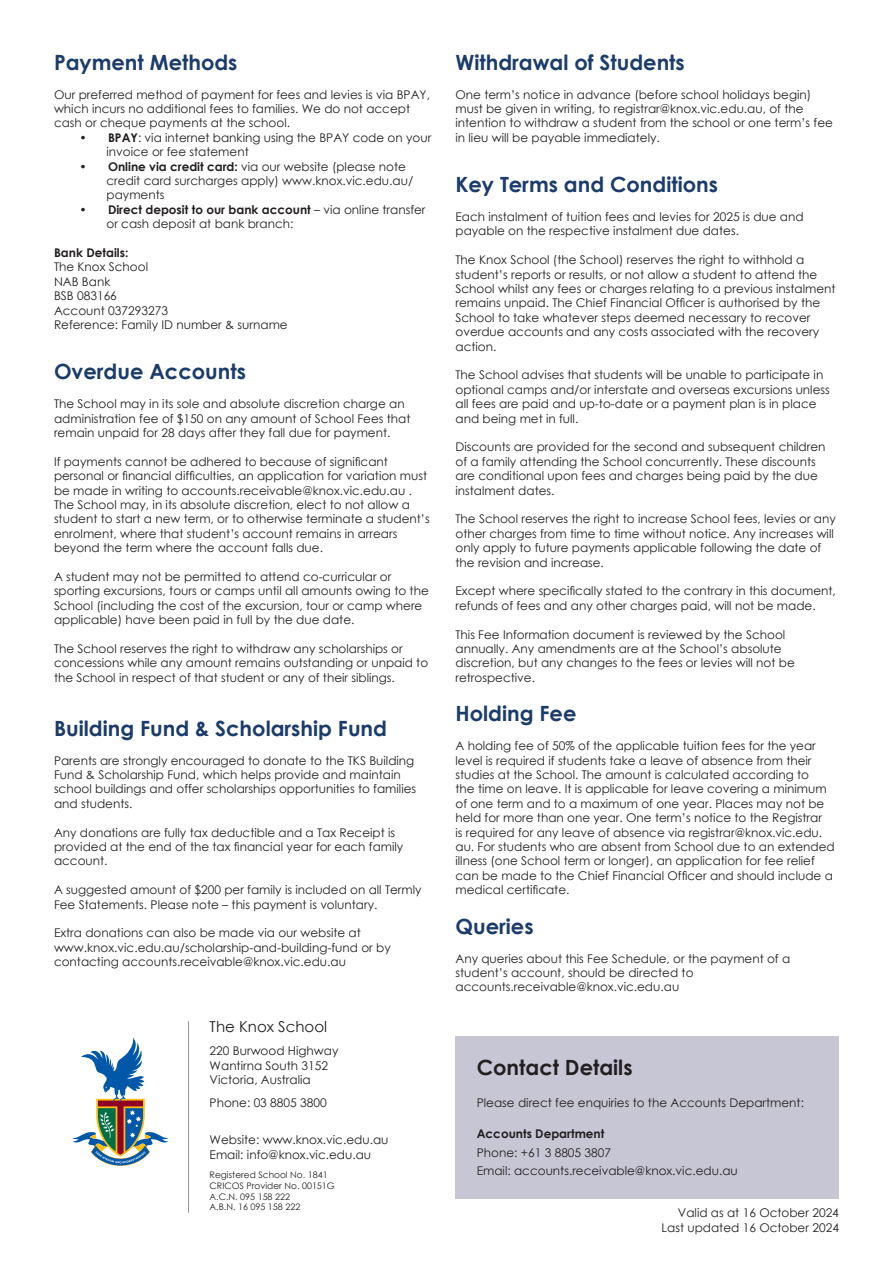
<style>
.page{position:relative;width:893px;height:1263px;background:#fff}
.page>*{position:absolute;margin:0;border:0;box-sizing:border-box;transform-origin:0 0}
.t1{font:700 21px "Century Gothic";color:#1b3c6b}
.t2{font:700 21px "Century Gothic";color:#231f20}
.t3{font:15px "Century Gothic";color:#231f20}
.t4{font:12px/14.4px "Century Gothic";color:#231f20}
.t5{font:700 12px "Century Gothic";color:#231f20}
.t6{font:9px/10.8px "Century Gothic";color:#231f20}
.s1{font-weight:700}
</style>
<div class="page">
<div style="left:455px;top:1036px;width:384px;height:162px;background:#c7c6d4"></div>
<hr style="left:188px;top:1021px;width:1px;height:191px;background:#939598">
<svg style="left:72px;top:1038px;width:97px;height:128px"></svg>
<h1 class="t1" style="left:54px;top:46px;width:185px">Payment Methods</h1>
<p class="t4" style="left:54px;top:87px;width:378px">Our preferred method of payment for fees and levies is via BPAY, which incurs no additional fees to families. We do not accept cash or cheque payments at the school.</p>
<p class="t4" style="left:107px;top:130px;width:326px;text-indent:-27px">• <span class="s1">BPAY</span>: via internet banking using the BPAY code on your invoice or fee statement</p>
<p class="t4" style="left:107px;top:159px;width:308px;text-indent:-27px">• <span class="s1">Online via credit card:</span> via our website (please note credit card surcharges apply) www.knox.vic.edu.au/ payments</p>
<p class="t4" style="left:107px;top:202px;width:320px;text-indent:-27px">• <span class="s1">Direct deposit to our bank account</span> – via online transfer or cash deposit at bank branch:</p>
<p class="t5" style="left:54px;top:243px;width:76px">Bank Details:</p>
<p class="t4" style="left:54px;top:260px;width:235px">The Knox School<br>NAB Bank<br>BSB 083166<br>Account 037293273<br>Reference: Family ID number &amp; surname</p>
<h1 class="t1" style="left:54px;top:356px;width:193px">Overdue Accounts</h1>
<p class="t4" style="left:54px;top:396px;width:358px">The School may in its sole and absolute discretion charge an administration fee of $150 on any amount of School Fees that remain unpaid for 28 days after they fall due for payment.</p>
<p class="t4" style="left:54px;top:454px;width:377px">If payments cannot be adhered to because of significant personal or financial difficulties, an application for variation must be made in writing to accounts.receivable@knox.vic.edu.au .<br>The School may, in its absolute discretion, elect to not allow a student to start a new term, or to otherwise terminate a student’s enrolment, where that student’s account remains in arrears beyond the term where the account falls due.</p>
<p class="t4" style="left:54px;top:569px;width:376px">A student may not be permitted to attend co-curricular or sporting excursions, tours or camps until all amounts owing to the School (including the cost of the excursion, tour or camp where applicable) have been paid in full by the due date.</p>
<p class="t4" style="left:54px;top:641px;width:376px">The School reserves the right to withdraw any scholarships or concessions while any amount remains outstanding or unpaid to the School in respect of that student or any of their siblings.</p>
<h1 class="t1" style="left:54px;top:712px;width:335px">Building Fund &amp; Scholarship Fund</h1>
<p class="t4" style="left:54px;top:753px;width:364px">Parents are strongly encouraged to donate to the TKS Building Fund &amp; Scholarship Fund, which helps provide and maintain school buildings and offer scholarships opportunities to families and students.</p>
<p class="t4" style="left:54px;top:825px;width:351px">Any donations are fully tax deductible and a Tax Receipt is provided at the end of the tax financial year for each family account.</p>
<p class="t4" style="left:54px;top:882px;width:369px">A suggested amount of $200 per family is included on all Termly<br>Fee Statements. Please note – this payment is voluntary.</p>
<p class="t4" style="left:54px;top:926px;width:338px">Extra donations can also be made via our website at www.knox.vic.edu.au/scholarship-and-building-fund or by contacting accounts.receivable@knox.vic.edu.au</p>
<p class="t3" style="left:210px;top:1016px;width:119px">The Knox School</p>
<p class="t4" style="left:210px;top:1044px;width:130px">220 Burwood Highway<br>Wantirna South 3152<br>Victoria, Australia</p>
<p class="t4" style="left:210px;top:1095px;width:119px">Phone: 03 8805 3800</p>
<p class="t4" style="left:210px;top:1133px;width:180px">Website: www.knox.vic.edu.au<br>Email: info@knox.vic.edu.au</p>
<p class="t6" style="left:210px;top:1169px;width:127px">Registered School No. 1841<br>CRICOS Provider No. 00151G<br>A.C.N. 095 158 222<br>A.B.N. 16 095 158 222</p>
<h1 class="t1" style="left:455px;top:46px;width:231px">Withdrawal of Students</h1>
<p class="t4" style="left:455px;top:87px;width:379px">One term’s notice in advance (before school holidays begin) must be given in writing, to registrar@knox.vic.edu.au, of the intention to withdraw a student from the school or one term’s fee in lieu will be payable immediately.</p>
<h1 class="t1" style="left:455px;top:169px;width:264px">Key Terms and Conditions</h1>
<p class="t4" style="left:455px;top:209px;width:350px">Each instalment of tuition fees and levies for 2025 is due and payable on the respective instalment due dates.</p>
<p class="t4" style="left:455px;top:252px;width:382px">The Knox School (the School) reserves the right to withhold a student’s reports or results, or not allow a student to attend the School whilst any fees or charges relating to a previous instalment remains unpaid. The Chief Financial Officer is authorised by the School to take whatever steps deemed necessary to recover overdue accounts and any costs associated with the recovery action.</p>
<p class="t4" style="left:455px;top:368px;width:376px">The School advises that students will be unable to participate in optional camps and/or interstate and overseas excursions unless all fees are paid and up-to-date or a payment plan is in place and being met in full.</p>
<p class="t4" style="left:455px;top:440px;width:371px">Discounts are provided for the second and subsequent children of a family attending the School concurrently. These discounts are conditional upon fees and charges being paid by the due instalment dates.</p>
<p class="t4" style="left:455px;top:512px;width:382px">The School reserves the right to increase School fees, levies or any other charges from time to time without notice. Any increases will only apply to future payments applicable following the date of the revision and increase.</p>
<p class="t4" style="left:455px;top:584px;width:382px">Except where specifically stated to the contrary in this document, refunds of fees and any other charges paid, will not be made.</p>
<p class="t4" style="left:455px;top:627px;width:341px">This Fee Information document is reviewed by the School annually. Any amendments are at the School’s absolute discretion, but any changes to the fees or levies will not be retrospective.</p>
<h1 class="t1" style="left:455px;top:698px;width:122px">Holding Fee</h1>
<p class="t4" style="left:455px;top:738px;width:381px">A holding fee of 50% of the applicable tuition fees for the year level is required if students take a leave of absence from their studies at the School. The amount is calculated according to<br>the time on leave. It is applicable for leave covering a minimum of one term and to a maximum of one year. Places may not be held for more than one year. One term’s notice to the Registrar<br>is required for any leave of absence via registrar@knox.vic.edu. au. For students who are absent from School due to an extended illness (one School term or longer), an application for fee relief can be made to the Chief Financial Officer and should include a medical certificate.</p>
<h1 class="t1" style="left:455px;top:910px;width:80px">Queries</h1>
<p class="t4" style="left:455px;top:951px;width:336px">Any queries about this Fee Schedule, or the payment of a student’s account, should be directed to accounts.receivable@knox.vic.edu.au</p>
<h1 class="t2" style="left:477px;top:1051px;width:157px">Contact Details</h1>
<p class="t4" style="left:477px;top:1095px;width:329px">Please direct fee enquiries to the Accounts Department:</p>
<p class="t5" style="left:477px;top:1124px;width:129px">Accounts Department</p>
<p class="t4" style="left:477px;top:1143px;width:263px;line-height:18.6px">Phone: +61 3 8805 3807<br>Email: accounts.receivable@knox.vic.edu.au</p>
<p class="t4" style="left:662px;top:1206px;width:179px;text-align:right">Valid as at 16 October 2024<br>Last updated 16 October 2024</p>
</div>
